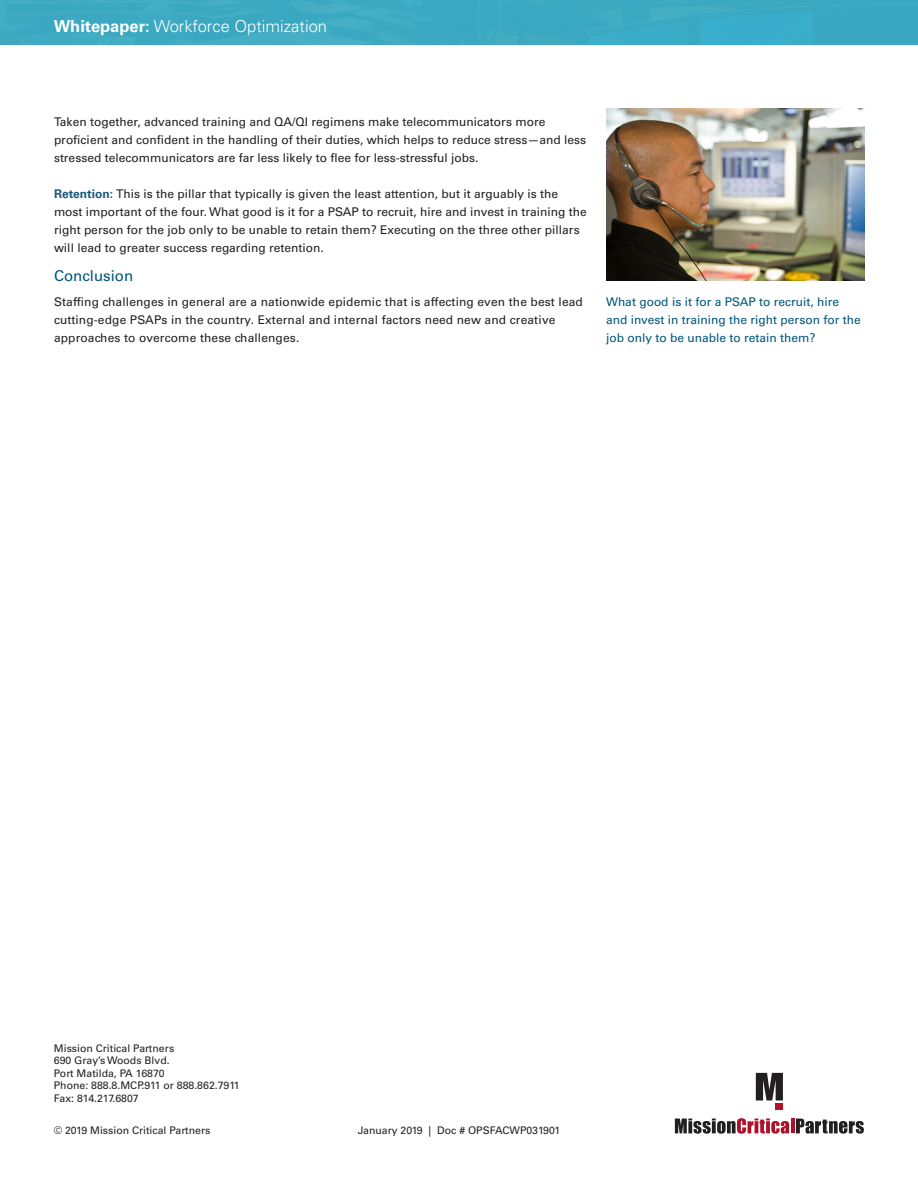
<style>
.page{position:relative;width:918px;height:1188px;background:#fff}
.page>*{position:absolute;margin:0;border:0;box-sizing:border-box;transform-origin:0 0}
.t1{font:300 16.5px "Univers LT Std";color:#fff}
.Main_Subhead{font:15px "Univers LT Std";color:#00567a}
.Body_Copy{font:12px/18px "Univers LT Std";color:#231f20}
.t2{font:12px/18px "Univers LT Std";color:#00567a}
.Left_Side_Body_Conte{font:10.5px/12.6px "Univers LT Std";color:#231f20}
.s1{font-weight:700}
.s2{font-weight:700;color:#1c5a7d}
</style>
<div class="page">
<svg style="left:675px;top:1118px;width:114px;height:16px"></svg>
<hr style="left:791px;top:1119px;width:3px;height:14px;background:#ae1229">
<svg style="left:796px;top:1119px;width:68px;height:15px"></svg>
<div style="left:776px;top:1103px;width:7px;height:6px;background:#ae1229"></div>
<svg style="left:756px;top:1073px;width:27px;height:27px"></svg>
<div style="left:0;top:0;width:918px;height:45px;background:#3ba9c1"></div>
<img style="left:606px;top:108px;width:258px;height:172px">
<p class="t1" style="left:54px;top:16px;width:275px"><span class="s1">Whitepaper:</span> Workforce Optimization</p>
<p class="Body_Copy" style="left:54px;top:113px;width:534px">Taken together, advanced training and QA/QI regimens make telecommunicators more proficient and confident in the handling of their duties, which helps to reduce stress—and less stressed telecommunicators are far less likely to flee for less-stressful jobs.</p>
<p class="Body_Copy" style="left:54px;top:185px;width:534px"><span class="s2">Retention:</span> This is the pillar that typically is given the least attention, but it arguably is the most important of the four. What good is it for a PSAP to recruit, hire and invest in training the right person for the job only to be unable to retain them? Executing on the three other pillars will lead to greater success regarding retention.</p>
<p class="Main_Subhead" style="left:54px;top:267px;width:81px">Conclusion</p>
<p class="Body_Copy" style="left:54px;top:293px;width:530px">Staffing challenges in general are a nationwide epidemic that is affecting even the best lead cutting-edge PSAPs in the country. External and internal factors need new and creative approaches to overcome these challenges.</p>
<p class="t2" style="left:606px;top:293px;width:256px">What good is it for a PSAP to recruit, hire and invest in training the right person for the job only to be unable to retain them?</p>
<p class="Left_Side_Body_Conte" style="left:54px;top:1042px;width:187px">Mission Critical Partners<br>690 Gray’s Woods Blvd.<br>Port Matilda, PA 16870<br>Phone: 888.8.MCP.911 or 888.862.7911<br>Fax: 814.217.6807</p>
<p class="Left_Side_Body_Conte" style="left:54px;top:1124px;width:158px">© 2019 Mission Critical Partners</p>
<p class="Left_Side_Body_Conte" style="left:358px;top:1124px;width:204px">January 2019 | Doc # OPSFACWP031901</p>
</div>
